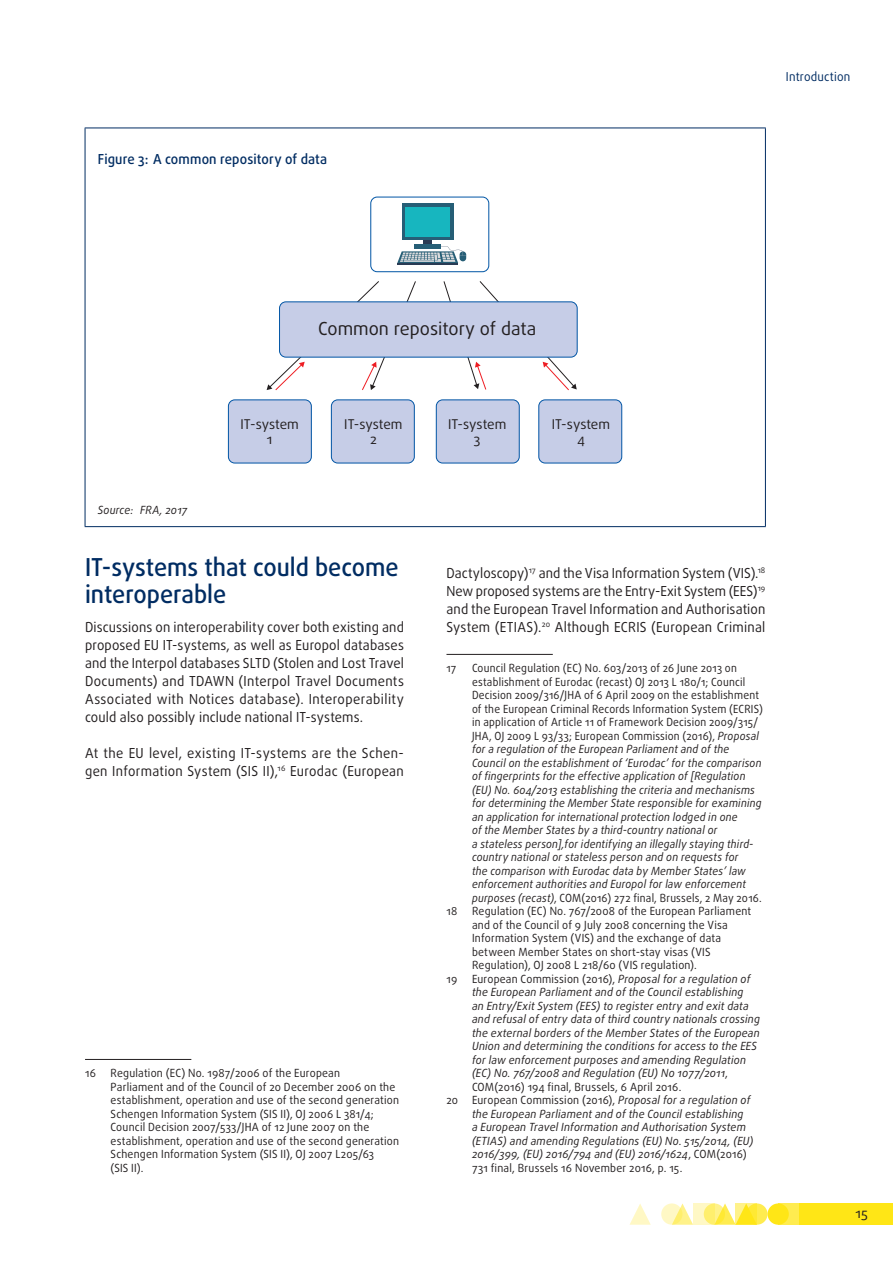
<style>
.page{position:relative;width:893px;height:1263px;background:#fff}
.page>*{position:absolute;margin:0;border:0;box-sizing:border-box;transform-origin:0 0}
.title_1_1{font:500 24.75px/27px "Daxline Pro";color:#002c62;scale:.95 1}
.t1{font:18px "Daxline Pro";color:#231f20}
.body{font:13.8px/18px "Daxline Pro";letter-spacing:.02em;color:#231f20;text-align:justify;scale:.95 1}
.TABLE_title{font:500 13.8px "Daxline Pro";letter-spacing:.01em;color:#002c62;scale:.95 1}
.t2{font:13.5px/15px "Daxline Pro";letter-spacing:-.005em;color:#231f20;text-align:center}
.t3{font:12.3px "Daxline Pro";letter-spacing:.02em;color:#002c62;scale:.95 1}
.footnote_caption{font:italic 11.25px/13.5px "Daxline Pro";letter-spacing:.015em;color:#231f20;scale:.93 1}
.footnote_caption-2{font:italic 11.25px/13.5px "Daxline Pro";letter-spacing:.015em;color:#231f20;scale:.95 1}
.footnote_caption-3{font:11.25px/13.5px "Daxline Pro";letter-spacing:.02em;color:#231f20;scale:.95 1}
.Figure_source_notes{font:italic 11.25px "Daxline Pro";letter-spacing:.01em;color:#231f20;scale:.95 1}
.footnote_caption-4{font:11.25px "Daxline Pro";letter-spacing:.02em;color:#231f20;scale:.93 1}
.s1{font-style:normal}
</style>
<div class="page">
<div style="left:746px;top:1203px;width:21px;height:22px;background:#ffec50;border-radius:50%"></div>
<div style="left:778px;top:1203px;width:21px;height:22px;background:#ffec50"></div>
<div style="left:799px;top:1203px;width:94px;height:22px;background:#ffe616"></div>
<svg style="left:675px;top:1203px;width:18px;height:22px"></svg>
<svg style="left:629px;top:1204px;width:22px;height:21px"></svg>
<div style="left:767px;top:1203px;width:22px;height:22px;background:#ffe616;border-radius:50%"></div>
<svg style="left:718px;top:1203px;width:18px;height:22px"></svg>
<svg style="left:704px;top:1203px;width:21px;height:22px"></svg>
<svg style="left:661px;top:1203px;width:21px;height:22px"></svg>
<svg style="left:736px;top:1203px;width:21px;height:22px"></svg>
<svg style="left:693px;top:1203px;width:21px;height:22px"></svg>
<hr style="left:85px;top:128px;width:1px;height:398px;background:#002c62">
<hr style="left:85px;top:128px;width:681px;height:1px;background:#002c62">
<hr style="left:765px;top:128px;width:1px;height:398px;background:#002c62">
<hr style="left:85px;top:526px;width:681px;height:1px;background:#002c62">
<svg style="left:267px;top:281px;width:149px;height:110px"></svg>
<svg style="left:443px;top:281px;width:134px;height:110px"></svg>
<div style="left:228px;top:400px;width:83px;height:63px;background:#c6cde7;border-radius:6px"></div>
<div style="left:228px;top:399px;width:84px;height:64px;border:1px solid #0155a5;border-radius:6px"></div>
<div style="left:331px;top:400px;width:83px;height:63px;background:#c6cde7;border-radius:6px"></div>
<div style="left:331px;top:399px;width:84px;height:64px;border:1px solid #0155a5;border-radius:6px"></div>
<div style="left:280px;top:302px;width:297px;height:55px;background:#c6cde7;border-radius:6px"></div>
<div style="left:279px;top:301px;width:299px;height:56px;border:1px solid #0155a5;border-radius:6px"></div>
<div style="left:436px;top:400px;width:83px;height:63px;background:#c6cde7;border-radius:6px"></div>
<div style="left:436px;top:399px;width:84px;height:64px;border:1px solid #0155a5;border-radius:6px"></div>
<div style="left:539px;top:400px;width:83px;height:63px;background:#c6cde7;border-radius:6px"></div>
<div style="left:538px;top:399px;width:84px;height:64px;border:1px solid #0155a5;border-radius:6px"></div>
<div style="left:370px;top:197px;width:119px;height:75px;border:1px solid #0155a5;border-radius:6px"></div>
<div style="left:402px;top:203px;width:52px;height:37px;background:#265e76"></div>
<div style="left:405px;top:207px;width:45px;height:30px;background:#17b6bf"></div>
<hr style="left:397px;top:263px;width:61px;height:1px;background:#2a3b54">
<svg style="left:397px;top:240px;width:69px;height:23px"></svg>
<hr style="left:85px;top:1059px;width:106px;height:1px;background:#231f20">
<hr style="left:446px;top:654px;width:107px;height:1px;background:#231f20">
<p class="TABLE_title" style="left:98px;top:149px;width:243px">Figure 3: A common repository of data</p>
<p class="t3" style="left:786px;top:68px;width:69px">Introduction</p>
<p class="t1" style="left:318px;top:316px;width:219px">Common repository of data</p>
<p class="Figure_source_notes" style="left:98px;top:502px;width:96px">Source: FRA, 2017</p>
<p class="t2" style="left:241px;top:417px;width:60px">IT-system<br>1</p>
<p class="t2" style="left:344px;top:417px;width:60px">IT-system<br>2</p>
<p class="t2" style="left:448px;top:417px;width:60px">IT-system<br>3</p>
<p class="t2" style="left:552px;top:417px;width:60px">IT-system<br>4</p>
<p class="title_1_1" style="left:85px;top:554px;width:332px">IT-systems that could become interoperable</p>
<p class="body" style="left:85px;top:618px;width:337px">Discussions on interoperability cover both existing and proposed EU IT-systems, as well as Europol databases and the Interpol databases SLTD (Stolen and Lost Travel Documents) and TDAWN (Interpol Travel Documents Associated with Notices database). Interoperability could also possibly include national IT-systems.</p>
<p class="body" style="left:85px;top:744px;width:337px">At the EU level, existing IT-systems are the Schen&shy;gen Information System (SIS II),<sup>16</sup> Eurodac (European</p>
<p class="footnote_caption-3" style="left:85px;top:1066px;width:13px">16</p>
<p class="footnote_caption-3" style="left:111px;top:1066px;width:305px">Regulation (EC) No. 1987/2006 of the European<br>Parliament and of the Council of 20 December 2006 on the establishment, operation and use of the second generation Schengen Information System (SIS II), OJ 2006 L 381/4; Council Decision 2007/533/JHA of 12 June 2007 on the establishment, operation and use of the second generation Schengen Information System (SIS II), OJ 2007 L205/63<br>(SIS II).</p>
<p class="body" style="left:446px;top:564px;width:337px">Dactyloscopy)<sup>17</sup> and the Visa Information System (VIS).<sup>18<br></sup>New proposed systems are the Entry-Exit System (EES)<sup>19 </sup>and the European Travel Information and Authorisation System (ETIAS).<sup>20</sup> Although ECRIS (European Criminal</p>
<p class="footnote_caption-4" style="left:446px;top:661px;width:12px">17</p>
<p class="footnote_caption" style="left:472px;top:661px;width:314px"><span class="s1">Council Regulation (EC) No. 603/2013 of 26 June 2013 on establishment of Eurodac (recast) OJ 2013 L 180/1; Council Decision 2009/316/JHA of 6 April 2009 on the establishment of the European Criminal Records Information System (ECRIS) in application of Article 11 of Framework Decision 2009/315/ JHA, OJ 2009 L 93/33; European Commission (2016),</span> Proposal for a regulation of the European Parliament and of the Council on the establishment of ‘Eurodac’ for the comparison of fingerprints for the effective application of [Regulation (EU) No. 604/2013 establishing the criteria and mechanisms for determining the Member State responsible for examining an application for international protection lodged in one<br>of the Member States by a third-country national or<br>a stateless person],for identifying an illegally staying third&shy;country national or stateless person and on requests for<br>the comparison with Eurodac data by Member States’ law enforcement authorities and Europol for law enforcement purposes (recast)<span class="s1">, COM(2016) 272 final, Brussels, 2 May 2016.</span></p>
<p class="footnote_caption-3" style="left:446px;top:904px;width:13px">18</p>
<p class="footnote_caption-3" style="left:472px;top:904px;width:295px">Regulation (EC) No. 767/2008 of the European Parliament and of the Council of 9 July 2008 concerning the Visa Information System (VIS) and the exchange of data between Member States on short-stay visas (VIS Regulation), OJ 2008 L 218/60 (VIS regulation).</p>
<p class="footnote_caption-3" style="left:446px;top:972px;width:13px">19</p>
<p class="footnote_caption-2" style="left:472px;top:972px;width:305px"><span class="s1">European Commission (2016),</span> Proposal for a regulation of the European Parliament and of the Council establishing<br>an Entry/Exit System (EES) to register entry and exit data and refusal of entry data of third country nationals crossing the external borders of the Member States of the European Union and determining the conditions for access to the EES for law enforcement purposes and amending Regulation (EC) No. 767/2008 and Regulation (EU) No 1077/2011<span class="s1">, COM(2016) 194 final, Brussels, 6 April 2016.</span></p>
<p class="footnote_caption-2" style="left:472px;top:1093px;width:298px;text-indent:-26px"><span class="s1">20 European Commission (2016),</span> Proposal for a regulation of the European Parliament and of the Council establishing<br>a European Travel Information and Authorisation System (ETIAS) and amending Regulations (EU) No. 515/2014, (EU)<br>2016/399, (EU) 2016/794 and (EU) 2016/1624<span class="s1">, COM(2016)<br>731 final, Brussels 16 November 2016, p. 15.</span></p>
<p class="t2" style="left:855px;top:1206px;width:14px">15</p>
</div>
